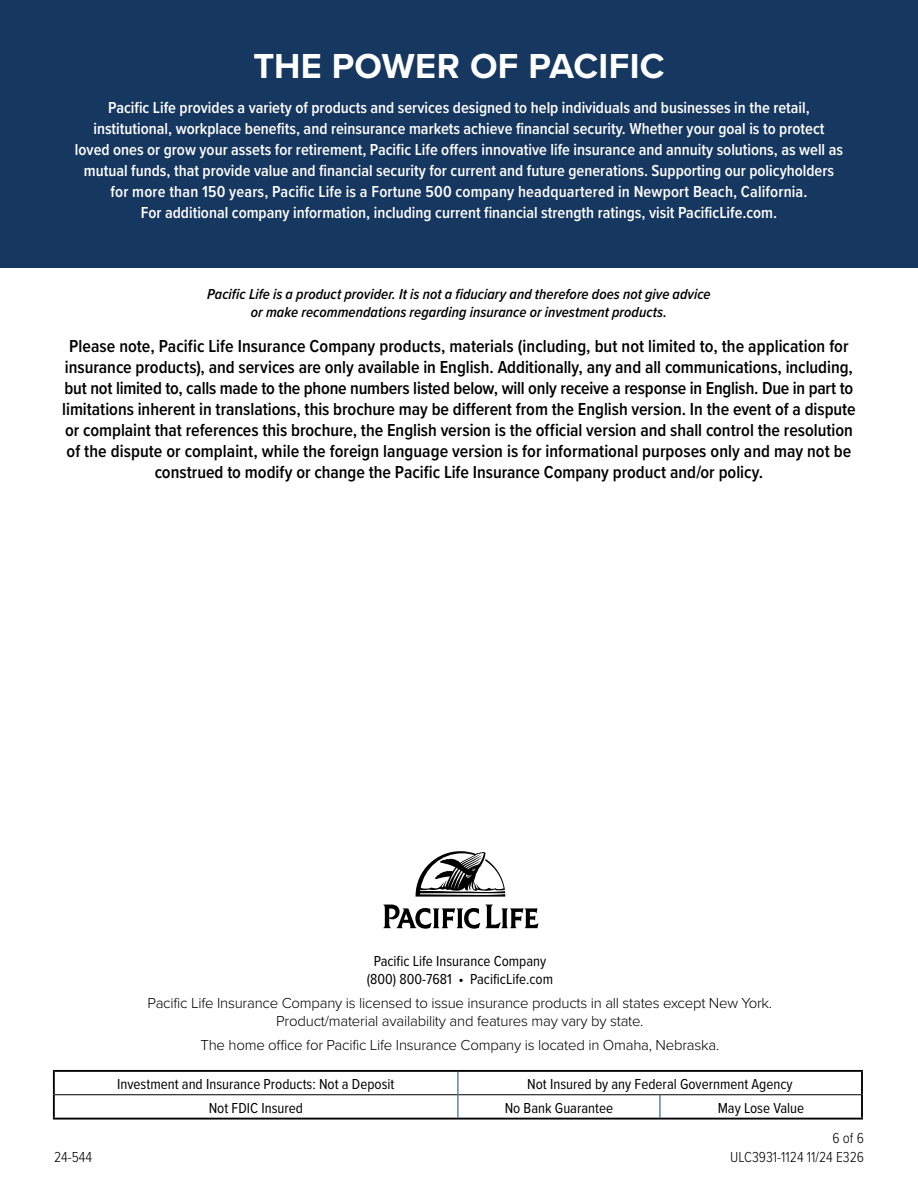
<style>
.page{position:relative;width:918px;height:1188px;background:#fff}
.page>*{position:absolute;margin:0;border:0;box-sizing:border-box;transform-origin:0 0}
.t1{font:700 36px "Proxima Nova";letter-spacing:.01em;color:#fff}
.t2{font:600 18px/21px "Proxima Nova Cond";color:#000;text-align:center}
.t3{font:600 16.5px/21px "Proxima Nova Cond";color:#fff;text-align:center}
.t4{font:300 15px/18px "Proxima Nova";letter-spacing:-.015em;color:#000;text-align:center}
.t5{font:15px "Proxima Nova Cond";color:#000}
.t6{font:italic 600 15px/18px "Proxima Nova Cond";letter-spacing:.005em;color:#000;text-align:center}
.t7{font:300 15px "Proxima Nova Cond";color:#000}
</style>
<div class="page">
<hr style="left:53px;top:1070px;width:405px;height:2px;background:#000">
<hr style="left:53px;top:1072px;width:2px;height:23px;background:#000">
<hr style="left:458px;top:1070px;width:202px;height:2px;background:#000">
<hr style="left:660px;top:1070px;width:203px;height:2px;background:#000">
<hr style="left:53px;top:1095px;width:2px;height:23px;background:#000">
<hr style="left:861px;top:1095px;width:2px;height:23px;background:#000">
<hr style="left:53px;top:1118px;width:405px;height:2px;background:#000">
<hr style="left:458px;top:1118px;width:202px;height:2px;background:#000">
<hr style="left:660px;top:1118px;width:203px;height:2px;background:#000">
<hr style="left:55px;top:1094px;width:403px;height:1px;background:#000">
<hr style="left:458px;top:1094px;width:202px;height:1px;background:#000">
<hr style="left:660px;top:1094px;width:201px;height:1px;background:#000">
<hr style="left:861px;top:1072px;width:2px;height:23px;background:#000">
<svg style="left:458px;top:1072px;width:1px;height:46px"></svg>
<svg style="left:660px;top:1095px;width:1px;height:23px"></svg>
<div style="left:0;top:0;width:918px;height:267px;background:#163760"></div>
<svg style="left:383px;top:905px;width:97px;height:24px"></svg>
<svg style="left:486px;top:905px;width:53px;height:23px"></svg>
<svg style="left:416px;top:851px;width:89px;height:46px"></svg>
<p class="t1" style="left:253px;top:39px;width:413px">THE POWER OF PACIFIC</p>
<p class="t3" style="left:75px;top:96px;width:770px">Pacific Life provides a variety of products and services designed to help individuals and businesses in the retail, institutional, workplace benefits, and reinsurance markets achieve financial security. Whether your goal is to protect loved ones or grow your assets for retirement, Pacific Life offers innovative life insurance and annuity solutions, as well as mutual funds, that provide value and financial security for current and future generations. Supporting our policyholders for more than 150 years, Pacific Life is a Fortune 500 company headquartered in Newport Beach, California.<br>For additional company information, including current financial strength ratings, visit PacificLife.com.</p>
<p class="t6" style="left:207px;top:285px;width:505px">Pacific Life is a product provider. It is not a fiduciary and therefore does not give advice or make recommendations regarding insurance or investment products.</p>
<p class="t2" style="left:62px;top:335px;width:795px">Please note, Pacific Life Insurance Company products, materials (including, but not limited to, the application for insurance products), and services are only available in English. Additionally, any and all communications, including, but not limited to, calls made to the phone numbers listed below, will only receive a response in English. Due in part to limitations inherent in translations, this brochure may be different from the English version. In the event of a dispute or complaint that references this brochure, the English version is the official version and shall control the resolution of the dispute or complaint, while the foreign language version is for informational purposes only and may not be construed to modify or change the Pacific Life Insurance Company product and/or policy.</p>
<p class="t5" style="left:374px;top:950px;width:174px">Pacific Life Insurance Company</p>
<p class="t5" style="left:367px;top:968px;width:188px">(800) 800-7681 • PacificLife.com</p>
<p class="t4" style="left:148px;top:993px;width:626px">Pacific Life Insurance Company is licensed to issue insurance products in all states except New York.<br>Product/material availability and features may vary by state.</p>
<p class="t4" style="left:200px;top:1035px;width:520px">The home office for Pacific Life Insurance Company is located in Omaha, Nebraska.</p>
<p class="t5" style="left:117px;top:1073px;width:279px">Investment and Insurance Products: Not a Deposit</p>
<p class="t5" style="left:527px;top:1073px;width:267px">Not Insured by any Federal Government Agency</p>
<p class="t5" style="left:209px;top:1097px;width:96px">Not FDIC Insured</p>
<p class="t5" style="left:505px;top:1097px;width:110px">No Bank Guarantee</p>
<p class="t5" style="left:718px;top:1097px;width:88px">May Lose Value</p>
<p class="t7" style="left:833px;top:1127px;width:33px">6 of 6</p>
<p class="t7" style="left:54px;top:1146px;width:40px">24-544</p>
<p class="t7" style="left:730px;top:1146px;width:135px">ULC3931-1124 11/24 E326</p>
</div>
